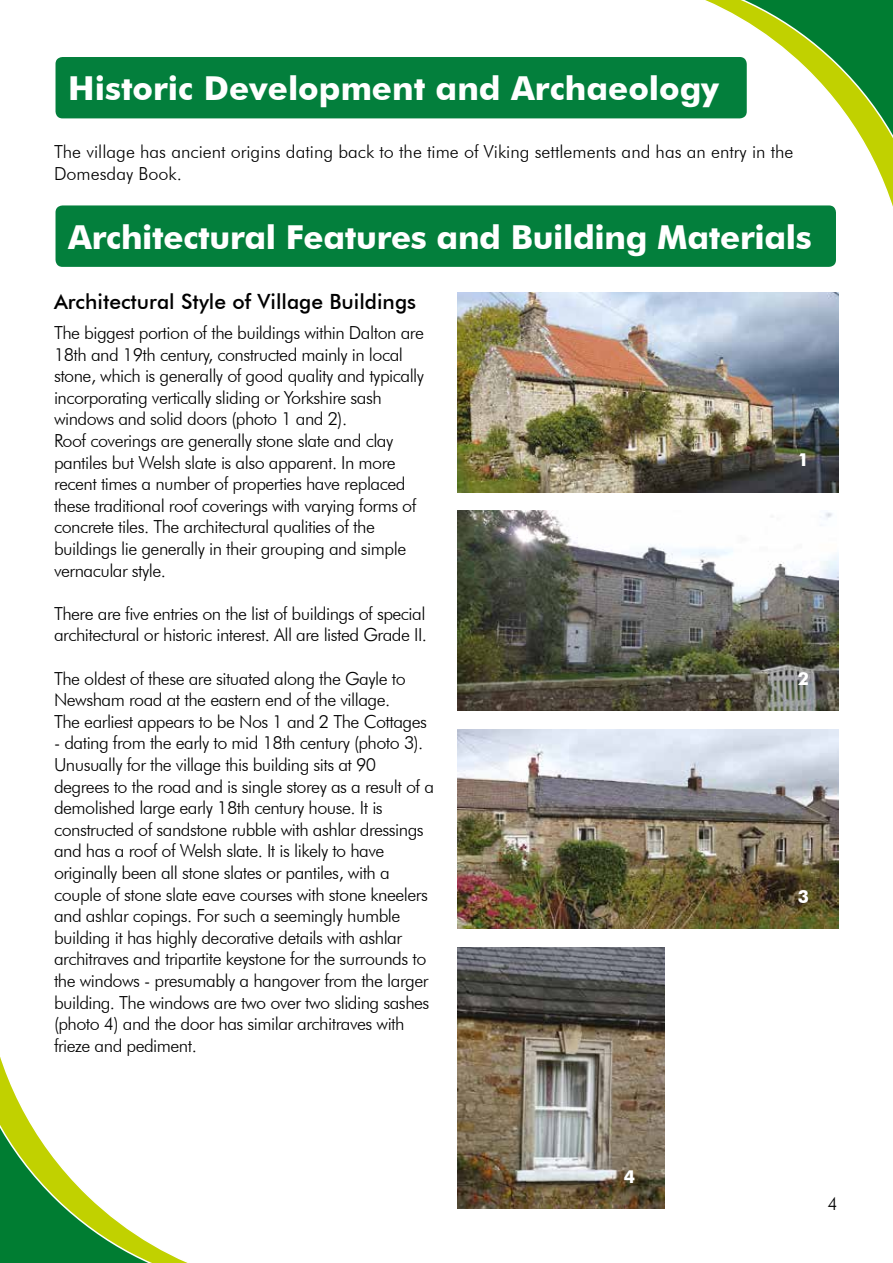
<style>
.page{position:relative;width:893px;height:1263px;background:#fff}
.page>*{position:absolute;margin:0;border:0;box-sizing:border-box;transform-origin:0 0}
.t1{font:700 33px "Futura BT";letter-spacing:-.01em;color:#fff}
.t2{font:500 21px "Futura BT";color:#000}
.t3{font:300 18px/21.6px "Futura BT";letter-spacing:-.03em;color:#000}
.t4{font:300 18px/21.6px "Futura BT";color:#000}
.t5{font:700 18px "Futura BT";color:#fff}
</style>
<div class="page">
<svg style="left:0;top:1057px;width:188px;height:206px"></svg>
<svg style="left:705px;top:0;width:188px;height:207px"></svg>
<div style="left:54px;top:56px;width:694px;height:64px;background:#037f3c;border-radius:9px"></div>
<div style="left:53px;top:54px;width:697px;height:67px;border:3px solid #fff;border-radius:9px"></div>
<div style="left:54px;top:204px;width:783px;height:64px;background:#037f3c;border-radius:9px"></div>
<div style="left:53px;top:202px;width:786px;height:68px;border:3px solid #fff;border-radius:9px"></div>
<img style="left:457px;top:511px;width:382px;height:200px">
<img style="left:457px;top:729px;width:382px;height:200px">
<img style="left:457px;top:947px;width:208px;height:262px">
<img style="left:457px;top:292px;width:382px;height:200px">
<h1 class="t1" style="left:68px;top:68px;width:652px">Historic Development and Archaeology</h1>
<p class="t4" style="left:54px;top:141px;width:741px">The village has ancient origins dating back to the time of Viking settlements and has an entry in the<br>Domesday Book.</p>
<h1 class="t1" style="left:68px;top:217px;width:745px">Architectural Features and Building Materials</h1>
<p class="t2" style="left:54px;top:289px;width:364px">Architectural Style of Village Buildings</p>
<p class="t3" style="left:54px;top:322px;width:372px">The biggest portion of the buildings within Dalton are 18th and 19th century, constructed mainly in local stone, which is generally of good quality and typically incorporating vertically sliding or Yorkshire sash windows and solid doors (photo 1 and 2).<br>Roof coverings are generally stone slate and clay pantiles but Welsh slate is also apparent. In more recent times a number of properties have replaced these traditional roof coverings with varying forms of concrete tiles. The architectural qualities of the buildings lie generally in their grouping and simple vernacular style.</p>
<p class="t3" style="left:54px;top:602px;width:374px">There are five entries on the list of buildings of special architectural or historic interest. All are listed Grade II.</p>
<p class="t3" style="left:54px;top:667px;width:374px">The oldest of these are situated along the Gayle to<br>Newsham road at the eastern end of the village.<br>The earliest appears to be Nos 1 and 2 The Cottages</p>
<p class="t3" style="left:54px;top:732px;width:382px">- dating from the early to mid 18th century (photo 3).<br>Unusually for the village this building sits at 90 degrees to the road and is single storey as a result of a demolished large early 18th century house. It is constructed of sandstone rubble with ashlar dressings and has a roof of Welsh slate. It is likely to have originally been all stone slates or pantiles, with a couple of stone slate eave courses with stone kneelers and ashlar copings. For such a seemingly humble building it has highly decorative details with ashlar architraves and tripartite keystone for the surrounds to the windows - presumably a hangover from the larger building. The windows are two over two sliding sashes (photo 4) and the door has similar architraves with frieze and pediment.</p>
<p class="t5" style="left:798px;top:449px;width:13px">1</p>
<p class="t5" style="left:798px;top:667px;width:13px">2</p>
<p class="t5" style="left:798px;top:885px;width:13px">3</p>
<p class="t5" style="left:624px;top:1165px;width:13px">4</p>
<p class="t3" style="left:827px;top:1192px;width:12px">4</p>
</div>
